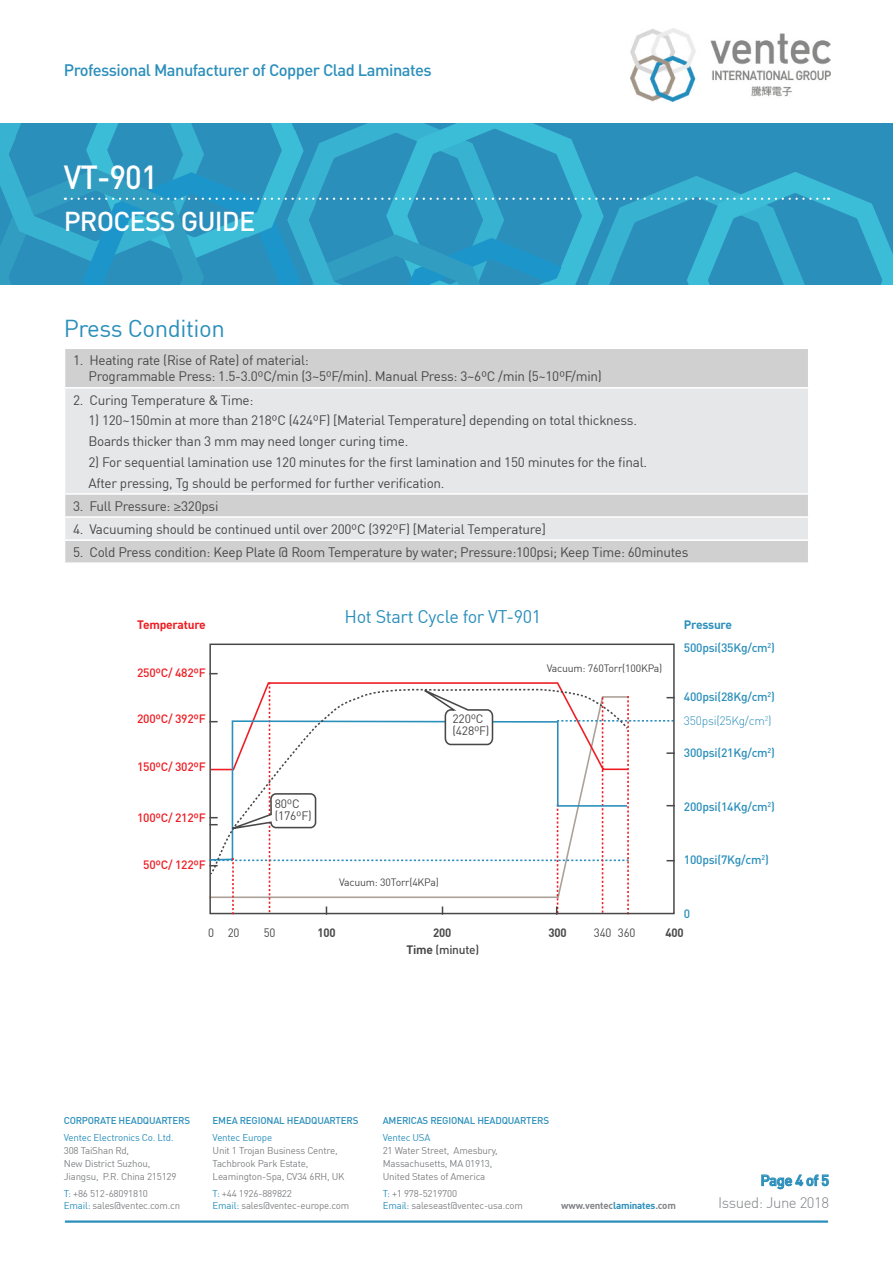
<style>
.page{position:relative;width:893px;height:1263px;background:#fff}
.page>*{position:absolute;margin:0;border:0;box-sizing:border-box;transform-origin:0 0}
.t1{font:500 33px "DIN";color:#fff;scale:.95 1}
.t2{font:500 27px "DIN";letter-spacing:-.03em;color:#fff}
.t3{font:24px "DINOT";letter-spacing:-.02em;color:#2b8fbb}
.t4{font:18px "DINOT";letter-spacing:-.02em;color:#2b8fbb}
.t5{font:500 16.5px "DIN";letter-spacing:-.03em;color:#2b8fbb}
.t6{font:300 15px "DINOT";letter-spacing:-.03em;color:#808285}
.t7{font:500 15px "DIN";letter-spacing:-.03em;color:#2b8fbb}
.t8{font:13.5px/20.7px "DINOT";letter-spacing:-.02em;color:#474847}
.t9{font:500 12px "DIN";letter-spacing:-.02em;color:#2b8fbb}
.t10{font:500 12px "DIN";letter-spacing:-.02em;color:#ee1d23}
.t11{font:12px/12px "DINOT";letter-spacing:-.02em;color:#474847}
.t12{font:300 12px "DINOT";letter-spacing:-.02em;color:#2b8fbb}
.t13{font:700 12px "DINOT";letter-spacing:-.02em;color:#474847;scale:.95 1}
.t14{font:500 12px "DIN";letter-spacing:-.02em;color:#474847}
.t15{font:700 12px "DINOT";letter-spacing:-.02em;color:#ee1d23}
.t16{font:12px "DINOT";letter-spacing:-.02em;color:#474847;scale:.95 1}
.t17{font:700 12px "DINOT";letter-spacing:-.02em;color:#2b8fbb}
.t18{font:10.5px "DINOT";letter-spacing:-.02em;color:#474847}
.t19{font:9.75px/12.8px "DINOT";letter-spacing:-.02em;color:#808285}
.t20{font:500 9.75px "DINOT";letter-spacing:-.02em;color:#2b8fbb}
.t21{font:9.75px "DINOT";letter-spacing:-.02em;color:#2b8fbb}
.t22{font:700 9.75px "DINOT";letter-spacing:-.02em;color:#808285}
.s1{font-family:"Myriad Pro"}
.s2{font-family:"DINOT";font-weight:700}
.s3{color:#2b8fbb}
</style>
<div class="page">
<svg style="left:761px;top:1174px;width:68px;height:15px"></svg>
<hr style="left:65px;top:1220px;width:763px;height:3px;background:#2b8fbb">
<svg style="left:0;top:123px;width:893px;height:162px;background:#2e9ac2"></svg>
<div style="left:65px;top:349px;width:743px;height:213px;background:#cfd0cf"></div>
<div style="left:65px;top:388px;width:744px;height:106px;background:#e6e7e9"></div>
<div style="left:65px;top:517px;width:744px;height:23px;background:#e6e7e9"></div>
<hr style="left:64px;top:387px;width:745px;height:2px;background:#fff">
<hr style="left:808px;top:389px;width:1px;height:104px;background:#fff">
<hr style="left:64px;top:493px;width:745px;height:2px;background:#fff">
<hr style="left:64px;top:516px;width:745px;height:2px;background:#fff">
<hr style="left:64px;top:539px;width:745px;height:2px;background:#fff">
<svg style="left:808px;top:518px;width:1px;height:21px"></svg>
<svg style="left:209px;top:643px;width:466px;height:38px"></svg>
<svg style="left:209px;top:681px;width:466px;height:234px"></svg>
<img style="left:630px;top:29px;width:200px;height:72px">
<p class="t5" style="left:64px;top:59px;width:370px">Professional Manufacturer of Copper Clad Laminates</p>
<h1 class="t1" style="left:64px;top:156px;width:100px">VT-901</h1>
<h2 class="t2" style="left:64px;top:204px;width:193px">PROCESS GUIDE</h2>
<h3 class="t3" style="left:64px;top:310px;width:163px">Press Condition</h3>
<p class="t8" style="left:88px;top:351px;width:515px;line-height:16.5px;text-indent:-15px">1. Heating rate (Rise of Rate) of material:<br>Programmable Press: 1.5-3.0ºC/min (3~5ºF/min). Manual Press: 3~6ºC /min (5~10ºF/min)</p>
<p class="t8" style="left:73px;top:388px;width:182px">2. Curing Temperature &amp; Time:</p>
<p class="t8" style="left:88px;top:409px;width:550px">1) 120~150min at more than 218ºC (424ºF) [Material Temperature] depending on total thickness.<br>Boards thicker than 3 mm may need longer curing time.</p>
<p class="t8" style="left:88px;top:450px;width:560px">2) For sequential lamination use 120 minutes for the first lamination and 150 minutes for the final.<br>After pressing, Tg should be performed for further verification.</p>
<p class="t8" style="left:73px;top:494px;width:147px">3. Full Pressure: <span class="s1">≥</span>320psi</p>
<p class="t8" style="left:73px;top:517px;width:474px">4. Vacuuming should be continued until over 200ºC (392ºF) [Material Temperature]</p>
<p class="t8" style="left:73px;top:540px;width:617px">5. Cold Press condition: Keep Plate @ Room Temperature by water; Pressure:100psi; Keep Time: 60minutes</p>
<p class="t15" style="left:137px;top:616px;width:70px">Temperature</p>
<p class="t10" style="left:137px;top:665px;width:70px">250ºC/ 482ºF</p>
<p class="t10" style="left:137px;top:710px;width:70px">200ºC/ 392ºF</p>
<p class="t10" style="left:137px;top:759px;width:70px">150ºC/ 302ºF</p>
<p class="t10" style="left:137px;top:810px;width:70px">100ºC/ 212ºF</p>
<p class="t10" style="left:143px;top:857px;width:64px">50ºC/ 122ºF</p>
<p class="t11" style="left:275px;top:796px;width:38px">80ºC (176ºF)</p>
<h3 class="t4" style="left:345px;top:602px;width:198px">Hot Start Cycle for VT-901</h3>
<p class="t18" style="left:547px;top:660px;width:117px">Vacuum: 760Torr(100KPa)</p>
<p class="t11" style="left:453px;top:712px;width:38px">220ºC (428ºF)</p>
<p class="t18" style="left:339px;top:874px;width:101px">Vacuum: 30Torr(4KPa)</p>
<p class="t17" style="left:684px;top:616px;width:50px">Pressure</p>
<p class="t9" style="left:684px;top:640px;width:92px">500psi(35Kg/cm<sup>2</sup>)</p>
<p class="t9" style="left:684px;top:689px;width:92px">400psi(28Kg/cm<sup>2</sup>)</p>
<p class="t12" style="left:684px;top:711px;width:89px">350psi(25Kg/cm<sup>2</sup>)</p>
<p class="t9" style="left:684px;top:745px;width:92px">300psi(21Kg/cm<sup>2</sup>)</p>
<p class="t9" style="left:684px;top:799px;width:92px">200psi(14Kg/cm<sup>2</sup>)</p>
<p class="t9" style="left:684px;top:852px;width:86px">100psi(7Kg/cm<sup>2</sup>)</p>
<p class="t9" style="left:684px;top:906px;width:8px">0</p>
<p class="t16" style="left:208px;top:923px;width:35px">0 20</p>
<p class="t16" style="left:264px;top:923px;width:14px">50</p>
<p class="t13" style="left:318px;top:923px;width:21px">100</p>
<p class="t13" style="left:433px;top:923px;width:21px">200</p>
<p class="t13" style="left:549px;top:923px;width:21px">300</p>
<p class="t16" style="left:594px;top:923px;width:45px">340 360</p>
<p class="t13" style="left:665px;top:923px;width:21px">400</p>
<p class="t14" style="left:407px;top:942px;width:74px"><span class="s2">Time</span> (minute)</p>
<p class="t20" style="left:64px;top:1113px;width:128px">CORPORATE HEADQUARTERS</p>
<p class="t21" style="left:64px;top:1130px;width:111px">Ventec Electronics Co. Ltd.</p>
<p class="t19" style="left:64px;top:1143px;width:114px">308 TaiShan Rd,<br>New District Suzhou,<br>Jiangsu, P.R. China 215129</p>
<p class="t19" style="left:64px;top:1186px;width:118px"><span class="s3">T:</span> +86 512-68091810<br><span class="s3">Email:</span> sales@ventec.com.cn</p>
<p class="t20" style="left:213px;top:1113px;width:147px">EMEA REGIONAL HEADQUARTERS</p>
<p class="t21" style="left:213px;top:1130px;width:61px">Ventec Europe</p>
<p class="t19" style="left:213px;top:1143px;width:133px">Unit 1 Trojan Business Centre,<br>Tachbrook Park Estate,<br>Leamington-Spa, CV34 6RH, UK</p>
<p class="t19" style="left:213px;top:1186px;width:138px"><span class="s3">T:</span> +44 1926-889822<br><span class="s3">Email:</span> sales@ventec-europe.com</p>
<p class="t20" style="left:383px;top:1113px;width:168px">AMERICAS REGIONAL HEADQUARTERS</p>
<p class="t21" style="left:383px;top:1130px;width:49px">Ventec USA</p>
<p class="t19" style="left:383px;top:1143px;width:117px">21 Water Street, Amesbury,<br>Massachusetts, MA 01913,<br>United States of America</p>
<p class="t19" style="left:383px;top:1186px;width:142px"><span class="s3">T:</span> +1 978-5219700<br><span class="s3">Email:</span> saleseast@ventec-usa.com</p>
<p class="t22" style="left:561px;top:1198px;width:116px">www.ventec<span class="s3">laminates</span>.com</p>
<p class="t7" style="left:760px;top:1170px;width:70px">Page 4 of 5</p>
<p class="t6" style="left:718px;top:1191px;width:112px">Issued: June 2018</p>
</div>
